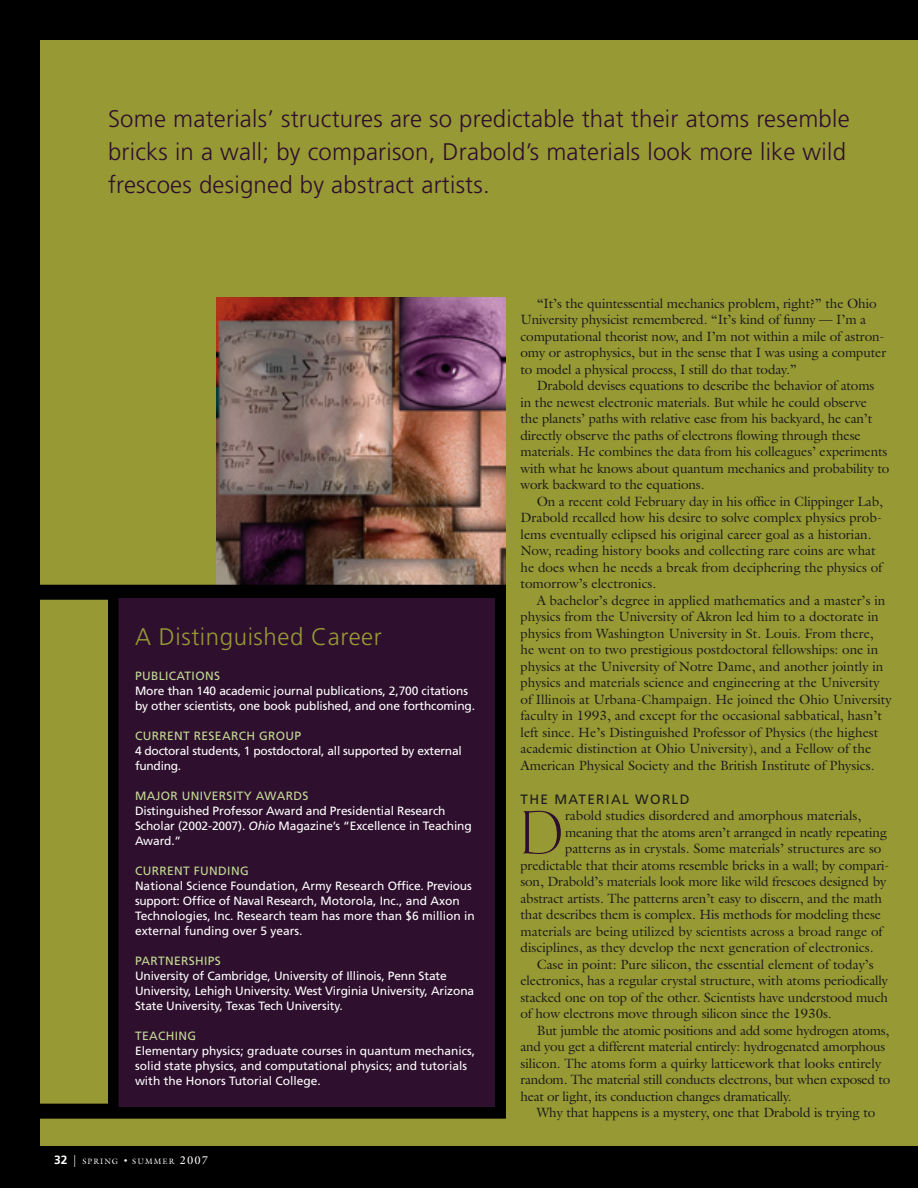
<style>
.page{position:relative;width:918px;height:1188px;background:#000}
.page>*{position:absolute;margin:0;border:0;box-sizing:border-box;transform-origin:0 0}
.features_body_text{font:60.3px "Schneidler Initials CS";color:#2e0f2d}
.features_body_text-2{font:300 24px/33px "Frutiger";letter-spacing:.01em;color:#2e0f2d}
.features_subhead_Fru{font:300 24px "Frutiger";letter-spacing:.025em;color:#979935}
.features_body_text-3{font:13.5px/16.5px "Galliard";letter-spacing:-.01em;color:#1c1c1a}
.Features_subhead_in{font:13.5px "Frutiger";letter-spacing:.1em;color:#1c1c1a}
.briefs_text__black{font:12px/15px "Frutiger";letter-spacing:-.01em;color:#fff}
.briefs_text__black-2{font:12px "Frutiger";letter-spacing:.03em;color:#c3db95}
.t1{font:7.8px "Galliard";letter-spacing:.145em;color:#fff}
.s1{color:#c3db95}
.s2{font-style:italic}
.s3{font-family:"Frutiger";font-weight:700;font-size:12px}
.s4{font-family:"Frutiger";font-weight:300;font-stretch:condensed;font-size:12px}
.s5{font-size:7.5px}
.s6{font-size:11.25px}
</style>
<div class="page">
<div style="left:40px;top:40px;width:878px;height:1106px;background:#979935"></div>
<img style="left:216px;top:297px;width:290px;height:288px">
<svg style="left:40px;top:585px;width:466px;height:534px"></svg>
<div style="left:115px;top:598px;width:379px;height:509px;background:#2e0f2d"></div>
<div style="left:108px;top:591px;width:10px;height:519px;background:#000"></div>
<p class="features_body_text-2" style="left:108px;top:102px;width:743px">Some materials’ structures are so predictable that their atoms resemble bricks in a wall; by comparison, Drabold’s materials look more like wild frescoes designed by abstract artists.</p>
<p class="features_subhead_Fru" style="left:135px;top:623px;width:248px">A Distinguished Career</p>
<p class="briefs_text__black-2" style="left:135px;top:669px;width:87px">PUBLICATIONS</p>
<p class="briefs_text__black" style="left:135px;top:683px;width:342px">More than 140 academic journal publications, 2,700 citations by other scientists, one book published, and one forthcoming.</p>
<p class="briefs_text__black" style="left:135px;top:728px;width:328px"><span class="s1">CURRENT RESEARCH GROUP<br></span>4 doctoral students, 1 postdoctoral, all supported by external funding.</p>
<p class="briefs_text__black" style="left:135px;top:788px;width:338px"><span class="s1">MAJOR UNIVERSITY AWARDS<br></span>Distinguished Professor Award and Presidential Research Scholar (2002-2007). <span class="s2">Ohio</span> Magazine’s “Excellence in Teaching Award.”</p>
<p class="briefs_text__black-2" style="left:135px;top:864px;width:115px">CURRENT FUNDING</p>
<p class="briefs_text__black" style="left:135px;top:878px;width:341px">National Science Foundation, Army Research Office. Previous support: Office of Naval Research, Motorola, Inc., and Axon Technologies, Inc. Research team has more than $6 million in external funding over 5 years.</p>
<p class="briefs_text__black-2" style="left:135px;top:954px;width:87px">PARTNERSHIPS</p>
<p class="briefs_text__black" style="left:135px;top:968px;width:341px">University of Cambridge, University of Illinois, Penn State<br>University, Lehigh University. West Virginia University, Arizona<br>State University, Texas Tech University.</p>
<p class="briefs_text__black-2" style="left:135px;top:1029px;width:63px">TEACHING</p>
<p class="briefs_text__black" style="left:135px;top:1043px;width:342px">Elementary physics; graduate courses in quantum mechanics, solid state physics, and computational physics; and tutorials with the Honors Tutorial College.</p>
<p class="t1" style="left:54px;top:1156px;width:156px"><span class="s3">32</span> <span class="s4">|</span> SPRING <span class="s5">•</span> SUMMER <span class="s6">2007</span></p>
<p class="features_body_text-3" style="left:520px;top:295px;width:367px;text-indent:16px">“It’s the quintessential mechanics problem, right?” the Ohio University physicist remembered. “It’s kind of funny — I’m a computational theorist now, and I’m not within a mile of astron&shy;omy or astrophysics, but in the sense that I was using a computer to model a physical process, I still do that today.”</p>
<p class="features_body_text-3" style="left:520px;top:377px;width:370px;text-indent:16px">Drabold devises equations to describe the behavior of atoms<br>in the newest electronic materials. But while he could observe<br>the planets’ paths with relative ease from his backyard, he can’t directly observe the paths of electrons flowing through these materials. He combines the data from his colleagues’ experiments with what he knows about quantum mechanics and probability to work backward to the equations.</p>
<p class="features_body_text-3" style="left:520px;top:493px;width:364px;text-indent:16px">On a recent cold February day in his office in Clippinger Lab, Drabold recalled how his desire to solve complex physics prob&shy;lems eventually eclipsed his original career goal as a historian.<br>Now, reading history books and collecting rare coins are what he does when he needs a break from deciphering the physics of tomorrow’s electronics.</p>
<p class="features_body_text-3" style="left:520px;top:592px;width:373px;text-indent:16px">A bachelor’s degree in applied mathematics and a master’s in physics from the University of Akron led him to a doctorate in physics from Washington University in St. Louis. From there,<br>he went on to two prestigious postdoctoral fellowships: one in physics at the University of Notre Dame, and another jointly in physics and materials science and engineering at the University of Illinois at Urbana-Champaign. He joined the Ohio University faculty in 1993, and except for the occasional sabbatical, hasn’t left since. He’s Distinguished Professor of Physics (the highest academic distinction at Ohio University), and a Fellow of the American Physical Society and the British Institute of Physics.</p>
<p class="Features_subhead_in" style="left:520px;top:791px;width:170px">THE MATERIAL WORLD</p>
<p class="features_body_text" style="left:520px;top:798px;width:44px">D</p>
<p class="features_body_text-3" style="left:565px;top:807px;width:298px">rabold studies disordered and amorphous materials,</p>
<p class="features_body_text-3" style="left:565px;top:824px;width:324px">meaning that the atoms aren’t arranged in neatly repeating</p>
<p class="features_body_text-3" style="left:565px;top:840px;width:318px">patterns as in crystals. Some materials’ structures are so</p>
<p class="features_body_text-3" style="left:520px;top:857px;width:370px">predictable that their atoms resemble bricks in a wall; by compari-</p>
<p class="features_body_text-3" style="left:520px;top:873px;width:367px">son, Drabold’s materials look more like wild frescoes designed by</p>
<p class="features_body_text-3" style="left:520px;top:890px;width:363px">abstract artists. The patterns aren’t easy to discern, and the math</p>
<p class="features_body_text-3" style="left:520px;top:906px;width:362px">that describes them is complex. His methods for modeling these</p>
<p class="features_body_text-3" style="left:520px;top:923px;width:364px">materials are being utilized by scientists across a broad range of</p>
<p class="features_body_text-3" style="left:520px;top:939px;width:355px">disciplines, as they develop the next generation of electronics.</p>
<p class="features_body_text-3" style="left:520px;top:956px;width:369px;text-indent:16px">Case in point: Pure silicon, the essential element of today’s electronics, has a regular crystal structure, with atoms periodically stacked one on top of the other. Scientists have understood much of how electrons move through silicon since the 1930s.</p>
<p class="features_body_text-3" style="left:520px;top:1022px;width:371px;text-indent:16px">But jumble the atomic positions and add some hydrogen atoms, and you get a different material entirely: hydrogenated amorphous silicon. The atoms form a quirky latticework that looks entirely random. The material still conducts electrons, but when exposed to heat or light, its conduction changes dramatically.</p>
<p class="features_body_text-3" style="left:537px;top:1104px;width:340px">Why that happens is a mystery, one that Drabold is trying to</p>
</div>
